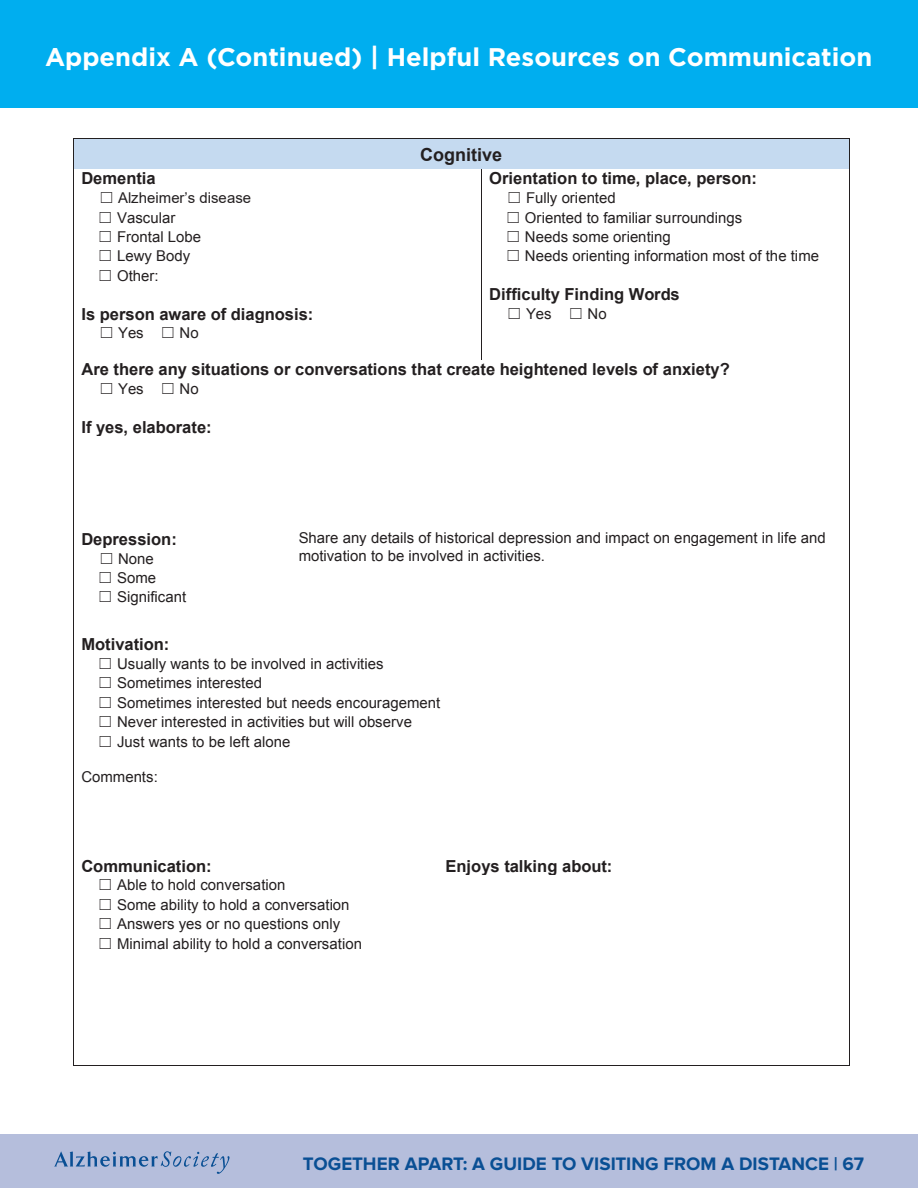
<style>
.page{position:relative;width:918px;height:1188px;background:#fff}
.page>*{position:absolute;margin:0;border:0;box-sizing:border-box;transform-origin:0 0}
.t1{font:700 25.5px "Gotham";color:#fff}
.t2{font:700 18.75px "Proxima Nova";color:#094f94}
.t3{font:700 18px "Arial";color:#231f20}
.t4{font:700 16.5px "Arial";color:#231f20}
.t5{font:15px/19.5px "Arial";color:#231f20}
.s1{font-family:"MS Gothic"}
</style>
<div class="page">
<div style="left:0;top:1134px;width:918px;height:54px;background:#b5bedc"></div>
<svg style="left:54px;top:1151px;width:175px;height:23px"></svg>
<div style="left:74px;top:139px;width:775px;height:30px;background:#c5daf0"></div>
<hr style="left:74px;top:139px;width:775px;height:1px;background:#231f20">
<hr style="left:73px;top:139px;width:1px;height:30px;background:#231f20">
<hr style="left:849px;top:139px;width:1px;height:30px;background:#231f20">
<hr style="left:73px;top:169px;width:1px;height:191px;background:#231f20">
<hr style="left:481px;top:169px;width:1px;height:191px;background:#231f20">
<hr style="left:849px;top:169px;width:1px;height:191px;background:#231f20">
<hr style="left:73px;top:360px;width:1px;height:170px;background:#231f20">
<hr style="left:849px;top:360px;width:1px;height:170px;background:#231f20">
<hr style="left:73px;top:530px;width:1px;height:105px;background:#231f20">
<hr style="left:849px;top:530px;width:1px;height:105px;background:#231f20">
<hr style="left:73px;top:635px;width:1px;height:221px;background:#231f20">
<hr style="left:849px;top:635px;width:1px;height:221px;background:#231f20">
<hr style="left:73px;top:856px;width:1px;height:209px;background:#231f20">
<hr style="left:74px;top:1065px;width:363px;height:1px;background:#231f20">
<hr style="left:437px;top:1065px;width:412px;height:1px;background:#231f20">
<hr style="left:849px;top:856px;width:1px;height:209px;background:#231f20">
<div style="left:0;top:0;width:918px;height:108px;background:#00aeef"></div>
<h1 class="t1" style="left:45px;top:40px;width:829px">Appendix A (Continued) | Helpful Resources on Communication</h1>
<p class="t4" style="left:81px;top:168px;width:76px">Dementia</p>
<p class="t5" style="left:98px;top:188px;width:155px"><span class="s1">☐</span> Alzheimer’s disease <span class="s1">☐</span> Vascular<br><span class="s1">☐</span> Frontal Lobe<br><span class="s1">☐</span> Lewy Body<br><span class="s1">☐</span> Other:</p>
<p class="t4" style="left:81px;top:303px;width:234px">Is person aware of diagnosis:</p>
<p class="t5" style="left:99px;top:324px;width:101px"><span class="s1">☐</span> Yes <span class="s1">☐</span> No</p>
<p class="t3" style="left:420px;top:142px;width:83px">Cognitive</p>
<p class="t4" style="left:489px;top:168px;width:269px">Orientation to time, place, person:</p>
<p class="t5" style="left:506px;top:188px;width:315px"><span class="s1">☐</span> Fully oriented<br><span class="s1">☐</span> Oriented to familiar surroundings<br><span class="s1">☐</span> Needs some orienting<br><span class="s1">☐</span> Needs orienting information most of the time</p>
<p class="t4" style="left:489px;top:284px;width:192px">Difficulty Finding Words</p>
<p class="t5" style="left:507px;top:304px;width:101px"><span class="s1">☐</span> Yes <span class="s1">☐</span> No</p>
<p class="t4" style="left:81px;top:359px;width:650px">Are there any situations or conversations that create heightened levels of anxiety?</p>
<p class="t5" style="left:99px;top:379px;width:101px"><span class="s1">☐</span> Yes <span class="s1">☐</span> No</p>
<p class="t4" style="left:81px;top:416px;width:132px">If yes, elaborate:</p>
<p class="t4" style="left:81px;top:528px;width:97px">Depression:</p>
<p class="t5" style="left:98px;top:549px;width:90px"><span class="s1">☐</span> None<br><span class="s1">☐</span> Some<br><span class="s1">☐</span> Significant</p>
<p class="t5" style="left:299px;top:530px;width:529px;line-height:17.2px">Share any details of historical depression and impact on engagement in life and motivation to be involved in activities.</p>
<p class="t4" style="left:81px;top:633px;width:90px">Motivation:</p>
<p class="t5" style="left:98px;top:654px;width:344px"><span class="s1">☐</span> Usually wants to be involved in activities<br><span class="s1">☐</span> Sometimes interested<br><span class="s1">☐</span> Sometimes interested but needs encouragement <span class="s1">☐</span> Never interested in activities but will observe<br><span class="s1">☐</span> Just wants to be left alone</p>
<p class="t5" style="left:81px;top:767px;width:78px">Comments:</p>
<p class="t4" style="left:81px;top:855px;width:132px">Communication:</p>
<p class="t5" style="left:98px;top:875px;width:266px"><span class="s1">☐</span> Able to hold conversation<br><span class="s1">☐</span> Some ability to hold a conversation <span class="s1">☐</span> Answers yes or no questions only<br><span class="s1">☐</span> Minimal ability to hold a conversation</p>
<p class="t4" style="left:446px;top:855px;width:168px">Enjoys talking about:</p>
<p class="t2" style="left:303px;top:1153px;width:563px">TOGETHER APART: A GUIDE TO VISITING FROM A DISTANCE | 67</p>
</div>
